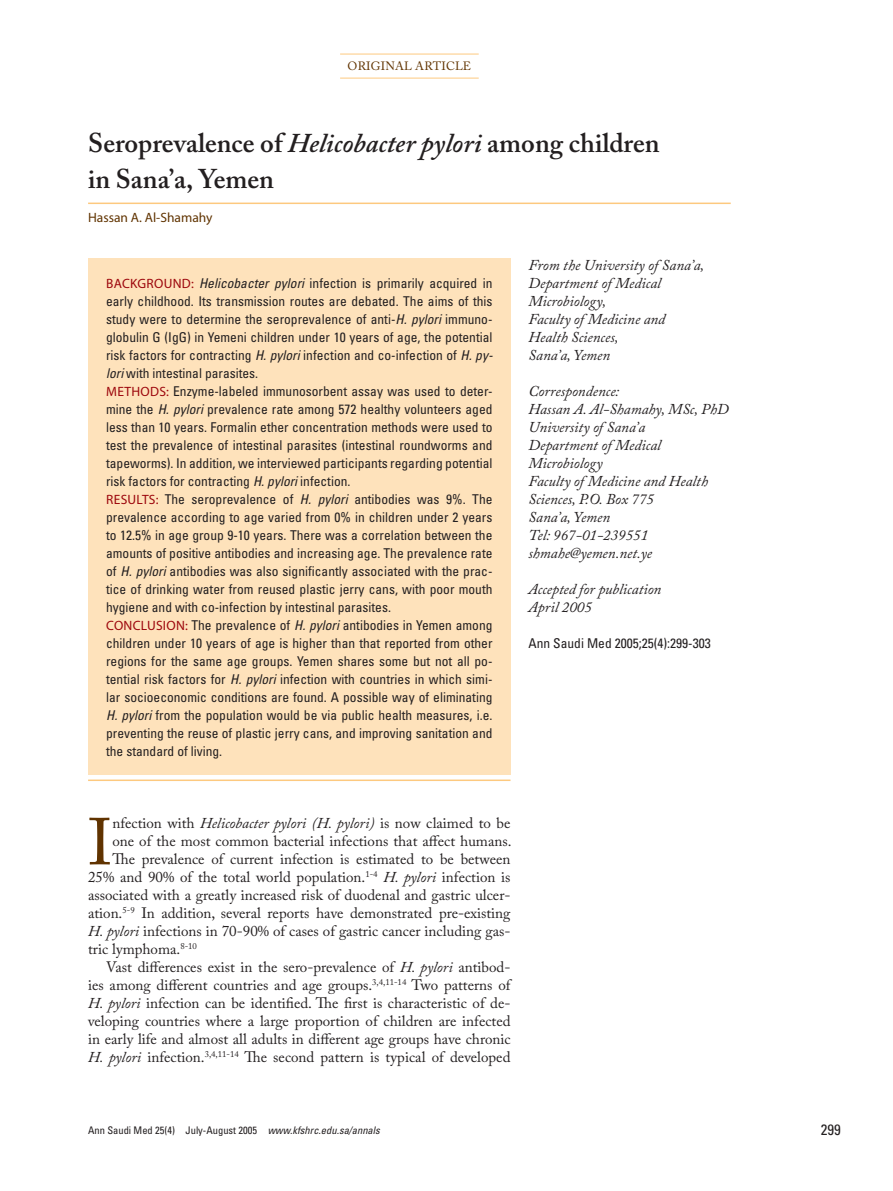
<style>
.page{position:relative;width:893px;height:1191px;background:#fff}
.page>*{position:absolute;margin:0;border:0;box-sizing:border-box;transform-origin:0 0}
.body_drop_cap{font:65.7px "Adobe Caslon Pro";color:#603300}
.head{font:600 27px/36px "Adobe Caslon Pro";color:#231f20}
.body_drop_cap-2{font:15px "Adobe Caslon Pro";color:#231f20}
.body{font:15px/18px "Adobe Caslon Pro";color:#231f20;text-align:justify}
.corres_box{font:italic 15px/18px "Adobe Caslon Pro";color:#231f20}
.corres_box_spafter{font:italic 15px "Adobe Caslon Pro";color:#231f20}
.page_number_right{font:condensed 15px "Univers LT Std";color:#231f20}
.abstract{font:condensed 13.5px/18px "Univers LT Std";color:#231f20;text-align:justify}
.corres_box-2{font:condensed 13.5px "Univers LT Std";color:#231f20}
.head_authors_list{font:13.5px "Myriad Pro";color:#603300}
.article_header{font:12px "Adobe Caslon Pro";letter-spacing:.015em;color:#603300}
.footy_right{font:condensed 10.5px "Univers LT Std";color:#231f20}
.s1{font-style:italic}
.s2{font-family:"Myriad Pro";font-stretch:normal;color:#9d070d}
</style>
<div class="page">
<hr style="left:340px;top:54px;width:139px;height:1px;background:#fdc97f">
<hr style="left:340px;top:78px;width:139px;height:1px;background:#fdc97f">
<div style="left:88px;top:258px;width:422px;height:516px;background:#fee2bb"></div>
<hr style="left:88px;top:779px;width:422px;height:2px;background:#fdc97f">
<hr style="left:88px;top:202px;width:643px;height:2px;background:#fdc97f">
<p class="article_header" style="left:348px;top:59px;width:125px">ORIGINAL ARTICLE</p>
<p class="head" style="left:88px;top:125px;width:573px">Seroprevalence of <span class="s1">Helicobacter pylori</span> among children in Sana’a, Yemen</p>
<p class="head_authors_list" style="left:88px;top:209px;width:126px">Hassan A. Al-Shamahy</p>
<p class="abstract" style="left:106px;top:274px;width:388px"><span class="s2">BACKGROUND:</span> <span class="s1">Helicobacter pylori</span> infection is primarily acquired in early childhood. Its transmission routes are debated. The aims of this study were to determine the seroprevalence of anti-<span class="s1">H. pylori</span> immuno&shy;globulin G (IgG) in Yemeni children under 10 years of age, the potential risk factors for contracting <span class="s1">H. pylori</span> infection and co-infection of <span class="s1">H. py&shy;lori</span> with intestinal parasites.</p>
<p class="abstract" style="left:106px;top:382px;width:388px"><span class="s2">METHODS:</span> Enzyme-labeled immunosorbent assay was used to deter&shy;mine the <span class="s1">H. pylori</span> prevalence rate among 572 healthy volunteers aged less than 10 years. Formalin ether concentration methods were used to test the prevalence of intestinal parasites (intestinal roundworms and tapeworms). In addition, we interviewed participants regarding potential risk factors for contracting <span class="s1">H. pylori</span> infection.</p>
<p class="abstract" style="left:106px;top:490px;width:388px"><span class="s2">RESULTS:</span> The seroprevalence of <span class="s1">H. pylori</span> antibodies was 9%. The prevalence according to age varied from 0% in children under 2 years to 12.5% in age group 9-10 years. There was a correlation between the amounts of positive antibodies and increasing age. The prevalence rate of <span class="s1">H. pylori</span> antibodies was also significantly associated with the prac&shy;tice of drinking water from reused plastic jerry cans, with poor mouth hygiene and with co-infection by intestinal parasites.</p>
<p class="abstract" style="left:106px;top:616px;width:388px"><span class="s2">CONCLUSION:</span> The prevalence of <span class="s1">H. pylori</span> antibodies in Yemen among children under 10 years of age is higher than that reported from other regions for the same age groups. Yemen shares some but not all po&shy;tential risk factors for <span class="s1">H. pylori</span> infection with countries in which simi&shy;lar socioeconomic conditions are found. A possible way of eliminating <span class="s1">H. pylori</span> from the population would be via public health measures, i.e. preventing the reuse of plastic jerry cans, and improving sanitation and the standard of living.</p>
<p class="corres_box" style="left:528px;top:256px;width:177px">From the University of Sana’a,<br>Department of Medical<br>Microbiology,<br>Faculty of Medicine and<br>Health Sciences,</p>
<p class="corres_box_spafter" style="left:528px;top:346px;width:83px">Sana’a, Yemen</p>
<p class="corres_box" style="left:528px;top:382px;width:92px">Correspondence:</p>
<p class="corres_box" style="left:528px;top:400px;width:202px">Hassan A. Al-Shamahy, MSc, PhD</p>
<p class="corres_box" style="left:528px;top:418px;width:118px">University of Sana’a</p>
<p class="corres_box" style="left:528px;top:436px;width:134px">Department of Medical<br>Microbiology</p>
<p class="corres_box" style="left:528px;top:472px;width:181px">Faculty of Medicine and Health<br>Sciences, P.O. Box 775</p>
<p class="corres_box" style="left:528px;top:508px;width:83px">Sana’a, Yemen</p>
<p class="corres_box" style="left:528px;top:526px;width:121px">Tel: 967-01-239551</p>
<p class="corres_box_spafter" style="left:528px;top:544px;width:125px">shmahe@yemen.net.ye</p>
<p class="corres_box" style="left:528px;top:580px;width:134px">Accepted for publication</p>
<p class="corres_box_spafter" style="left:528px;top:598px;width:65px">April 2005</p>
<p class="corres_box-2" style="left:528px;top:635px;width:184px">Ann Saudi Med 2005;25(4):299-303</p>
<p class="body_drop_cap" style="left:88px;top:803px;width:26px">I</p>
<p class="body_drop_cap-2" style="left:112px;top:814px;width:400px">nfection with <span class="s1">Helicobacter pylori (H. pylori)</span> is now claimed to be</p>
<p class="body_drop_cap-2" style="left:112px;top:832px;width:401px">one of the most common bacterial infections that affect humans.</p>
<p class="body_drop_cap-2" style="left:112px;top:850px;width:399px">The prevalence of current infection is estimated to be between</p>
<p class="body_drop_cap-2" style="left:88px;top:868px;width:424px">25% and 90% of the total world population.<sup>1-4</sup> <span class="s1">H. pylori</span> infection is</p>
<p class="body_drop_cap-2" style="left:88px;top:886px;width:424px">associated with a greatly increased risk of duodenal and gastric ulcer-</p>
<p class="body_drop_cap-2" style="left:88px;top:904px;width:424px">ation.<sup>5-9</sup> In addition, several reports have demonstrated pre-existing</p>
<p class="body_drop_cap-2" style="left:88px;top:922px;width:424px"><span class="s1">H. pylori</span> infections in 70-90% of cases of gastric cancer including gas-</p>
<p class="body_drop_cap-2" style="left:88px;top:940px;width:110px">tric lymphoma.<sup>8-10</sup></p>
<p class="body" style="left:88px;top:958px;width:424px;text-indent:18px">Vast differences exist in the sero-prevalence of <span class="s1">H. pylori</span> antibod&shy;ies among different countries and age groups.<sup>3,4,11-14</sup> Two patterns of <span class="s1">H. pylori</span> infection can be identified. The first is characteristic of de&shy;veloping countries where a large proportion of children are infected in early life and almost all adults in different age groups have chronic <span class="s1">H. pylori</span> infection.<sup>3,4,11-14</sup> The second pattern is typical of developed</p>
<p class="footy_right" style="left:88px;top:1124px;width:293px">Ann Saudi Med 25(4) July-August 2005 <span class="s1">www.kfshrc.edu.sa/annals</span></p>
<p class="page_number_right" style="left:821px;top:1120px;width:21px">299</p>
</div>
